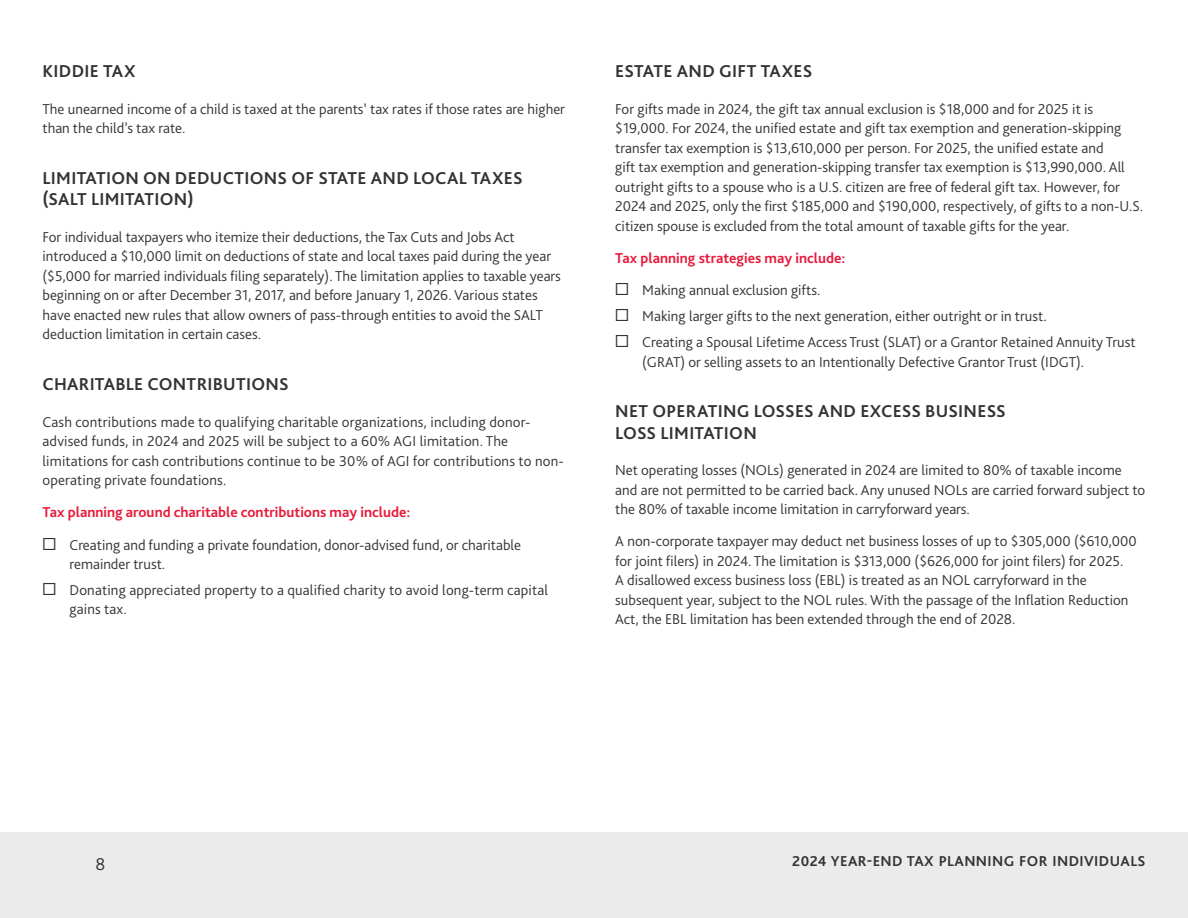
<style>
.page{position:relative;width:1188px;height:918px;background:#fff}
.page>*{position:absolute;margin:0;border:0;box-sizing:border-box;transform-origin:0 0}
.t1{font:700 18px/21px "Bliss Pro";letter-spacing:.015em;color:#333}
.t2{font:300 18px "Bliss Pro";color:#333}
.t3{font:300 15px/19.5px "Bliss Pro";color:#333}
.t4{font:700 15px/32.2px "Bliss Pro";color:#e81a3b}
.t5{font:700 15px "Bliss Pro";letter-spacing:.025em;color:#333}
.s1{font-weight:700;color:#e81a3b}
.s2{font-family:"Proxima Nova";font-weight:400;font-size:21px}
.s3{font-family:"Proxima Nova";font-weight:400;font-size:21px;color:#333}
.s4{font-weight:300;color:#333}
</style>
<div class="page">
<div style="left:0;top:833px;width:1188px;height:85px;background:#ebebeb"></div>
<p class="t1" style="left:43px;top:61px;width:95px">KIDDIE TAX</p>
<p class="t3" style="left:43px;top:99px;width:524px">The unearned income of a child is taxed at the parents’ tax rates if those rates are higher than the child’s tax rate.</p>
<p class="t1" style="left:43px;top:167px;width:482px">LIMITATION ON DEDUCTIONS OF STATE AND LOCAL TAXES (SALT LIMITATION)</p>
<p class="t3" style="left:43px;top:227px;width:520px">For individual taxpayers who itemize their deductions, the Tax Cuts and Jobs Act introduced a $10,000 limit on deductions of state and local taxes paid during the year ($5,000 for married individuals filing separately). The limitation applies to taxable years beginning on or after December 31, 2017, and before January 1, 2026. Various states have enacted new rules that allow owners of pass-through entities to avoid the SALT deduction limitation in certain cases.</p>
<p class="t1" style="left:43px;top:373px;width:248px">CHARITABLE CONTRIBUTIONS</p>
<p class="t3" style="left:43px;top:411px;width:523px">Cash contributions made to qualifying charitable organizations, including donor&shy;advised funds, in 2024 and 2025 will be subject to a 60% AGI limitation. The limitations for cash contributions continue to be 30% of AGI for contributions to non&shy;operating private foundations.</p>
<p class="t3" style="left:43px;top:496px;width:480px;line-height:32.2px"><span class="s1">Tax planning around charitable contributions may include:<br></span><span class="s2">☐</span> Creating and funding a private foundation, donor-advised fund, or charitable</p>
<p class="t3" style="left:43px;top:551px;width:507px;line-height:26px;text-indent:27px">remainder trust.<br><span class="s2">☐</span> Donating appreciated property to a qualified charity to avoid long-term capital</p>
<p class="t3" style="left:70px;top:599px;width:59px">gains tax.</p>
<p class="t1" style="left:615px;top:61px;width:199px">ESTATE AND GIFT TAXES</p>
<p class="t3" style="left:615px;top:99px;width:530px">For gifts made in 2024, the gift tax annual exclusion is $18,000 and for 2025 it is $19,000. For 2024, the unified estate and gift tax exemption and generation-skipping transfer tax exemption is $13,610,000 per person. For 2025, the unified estate and<br>gift tax exemption and generation-skipping transfer tax exemption is $13,990,000. All outright gifts to a spouse who is a U.S. citizen are free of federal gift tax. However, for 2024 and 2025, only the first $185,000 and $190,000, respectively, of gifts to a non-U.S. citizen spouse is excluded from the total amount of taxable gifts for the year.</p>
<p class="t4" style="left:615px;top:242px;width:232px">Tax planning strategies may include: <span class="s3">☐</span> <span class="s4">Making annual exclusion gifts.</span></p>
<p class="t3" style="left:615px;top:303px;width:522px;line-height:26px"><span class="s2">☐</span> Making larger gifts to the next generation, either outright or in trust.<br><span class="s2">☐</span> Creating a Spousal Lifetime Access Trust (SLAT) or a Grantor Retained Annuity Trust</p>
<p class="t3" style="left:642px;top:352px;width:444px">(GRAT) or selling assets to an Intentionally Defective Grantor Trust (IDGT).</p>
<p class="t1" style="left:615px;top:401px;width:392px">NET OPERATING LOSSES AND EXCESS BUSINESS<br>LOSS LIMITATION</p>
<p class="t3" style="left:615px;top:460px;width:532px">Net operating losses (NOLs) generated in 2024 are limited to 80% of taxable income and are not permitted to be carried back. Any unused NOLs are carried forward subject to the 80% of taxable income limitation in carryforward years.</p>
<p class="t3" style="left:615px;top:531px;width:523px">A non-corporate taxpayer may deduct net business losses of up to $305,000 ($610,000 for joint filers) in 2024. The limitation is $313,000 ($626,000 for joint filers) for 2025.<br>A disallowed excess business loss (EBL) is treated as an NOL carryforward in the subsequent year, subject to the NOL rules. With the passage of the Inflation Reduction Act, the EBL limitation has been extended through the end of 2028.</p>
<p class="t2" style="left:95px;top:853px;width:11px">8</p>
<p class="t5" style="left:792px;top:851px;width:355px">2024 YEAR-END TAX PLANNING FOR INDIVIDUALS</p>
</div>
